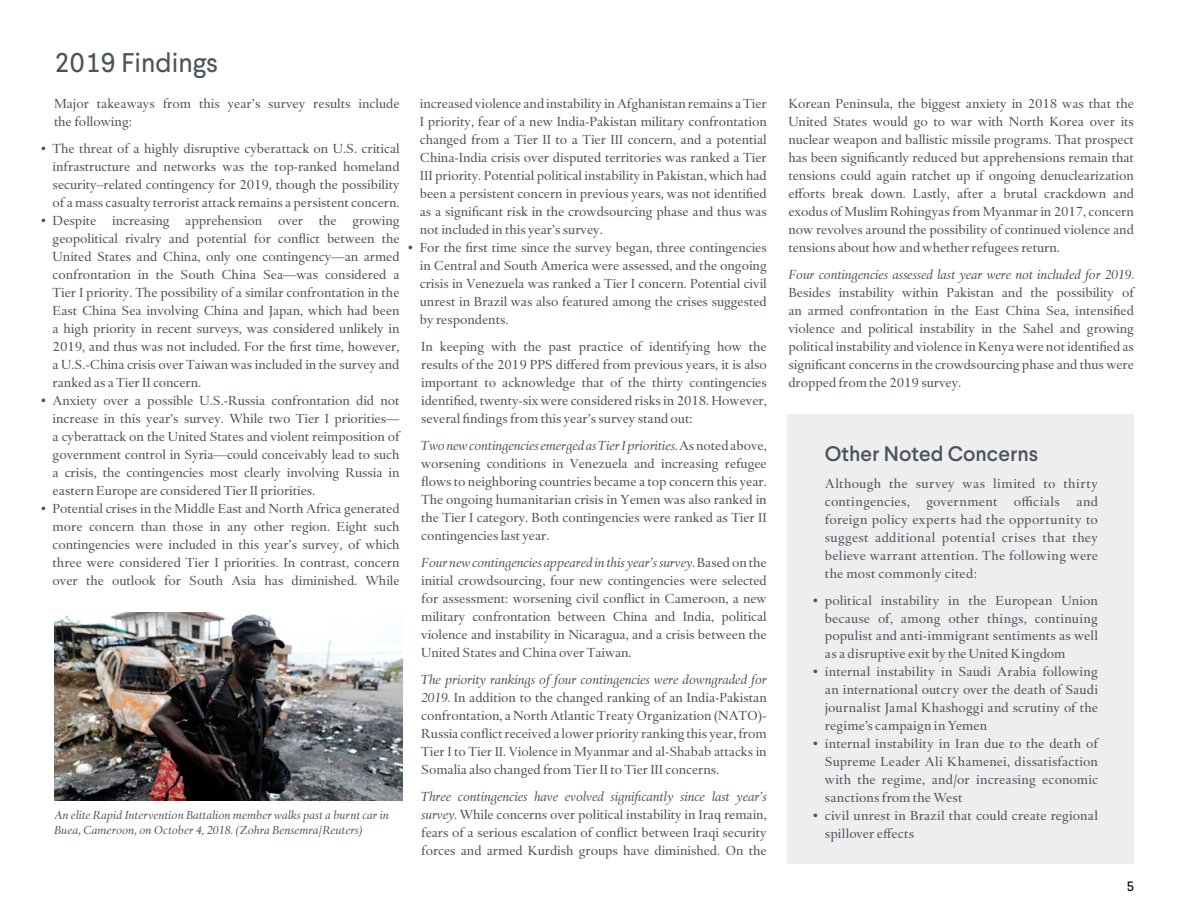
<style>
.page{position:relative;width:1188px;height:918px;background:#fff}
.page>*{position:absolute;margin:0;border:0;box-sizing:border-box;transform-origin:0 0}
.t1{font:27px "Larsseit";color:#4b535d}
.t2{font:500 21px "Larsseit";color:#4b535d}
.t3{font:13.5px/18px "Haarlemmer MT Pro";letter-spacing:-.005em;color:#4b535d;text-align:justify}
.t4{font:italic 13.5px "Haarlemmer MT Pro";letter-spacing:-.005em;color:#4b535d}
.t5{font:13.5px "Larsseit";color:#000}
.t6{font:italic 12px/15px "Haarlemmer MT Pro";color:#4c545e}
.s1{font-style:italic}
</style>
<div class="page">
<img style="left:54px;top:612px;width:348px;height:189px">
<div style="left:787px;top:414px;width:347px;height:450px;background:#eee"></div>
<h1 class="t1" style="left:54px;top:46px;width:166px">2019 Findings</h1>
<p class="t3" style="left:54px;top:95px;width:347px">Major takeaways from this year’s survey results include the following:</p>
<p class="t3" style="left:53px;top:140px;width:349px;text-indent:-13px">• The threat of a highly disruptive cyberattack on U.S. critical infrastructure and networks was the top-ranked homeland security–related contingency for 2019, though the possibility of a mass casualty terrorist attack remains a persistent concern.</p>
<p class="t3" style="left:53px;top:212px;width:348px;text-indent:-13px">• Despite increasing apprehension over the growing geopolitical rivalry and potential for conflict between the United States and China, only one contingency—an armed confrontation in the South China Sea—was considered a Tier I priority. The possibility of a similar confrontation in the East China Sea involving China and Japan, which had been a high priority in recent surveys, was considered unlikely in 2019, and thus was not included. For the first time, however, a U.S.-China crisis over Taiwan was included in the survey and ranked as a Tier II concern.</p>
<p class="t3" style="left:53px;top:392px;width:348px;text-indent:-13px">• Anxiety over a possible U.S.-Russia confrontation did not increase in this year’s survey. While two Tier I priorities–– a cyberattack on the United States and violent reimposition of government control in Syria––could conceivably lead to such a crisis, the contingencies most clearly involving Russia in eastern Europe are considered Tier II priorities.</p>
<p class="t3" style="left:53px;top:500px;width:348px;text-indent:-13px">• Potential crises in the Middle East and North Africa generated more concern than those in any other region. Eight such contingencies were included in this year’s survey, of which three were considered Tier I priorities. In contrast, concern over the outlook for South Asia has diminished. While</p>
<p class="t3" style="left:420px;top:95px;width:349px">increased violence and instability in Afghanistan remains a Tier I priority, fear of a new India-Pakistan military confrontation changed from a Tier II to a Tier III concern, and a potential China-India crisis over disputed territories was ranked a Tier III priority. Potential political instability in Pakistan, which had been a persistent concern in previous years, was not identified as a significant risk in the crowdsourcing phase and thus was not included in this year’s survey.</p>
<p class="t3" style="left:420px;top:239px;width:348px;text-indent:-13px">• For the first time since the survey began, three contingencies in Central and South America were assessed, and the ongoing crisis in Venezuela was ranked a Tier I concern. Potential civil unrest in Brazil was also featured among the crises suggested by respondents.</p>
<p class="t3" style="left:421px;top:338px;width:347px">In keeping with the past practice of identifying how the results of the 2019 PPS differed from previous years, it is also important to acknowledge that of the thirty contingencies identified, twenty-six were considered risks in 2018. However, several findings from this year’s survey stand out:</p>
<p class="t3" style="left:421px;top:437px;width:347px"><span class="s1">Two new contingencies emerged as Tier I priorities.</span> As noted above, worsening conditions in Venezuela and increasing refugee flows to neighboring countries became a top concern this year.<br>The ongoing humanitarian crisis in Yemen was also ranked in the Tier I category. Both contingencies were ranked as Tier II contingencies last year.</p>
<p class="t3" style="left:421px;top:554px;width:347px"><span class="s1">Four new contingencies appeared in this year’s survey.</span> Based on the initial crowdsourcing, four new contingencies were selected for assessment: worsening civil conflict in Cameroon, a new military confrontation between China and India, political violence and instability in Nicaragua, and a crisis between the United States and China over Taiwan.</p>
<p class="t3" style="left:421px;top:671px;width:347px"><span class="s1">The priority rankings of four contingencies were downgraded for 2019.</span> In addition to the changed ranking of an India-Pakistan confrontation, a North Atlantic Treaty Organization (NATO)- Russia conflict received a lower priority ranking this year, from Tier I to Tier II. Violence in Myanmar and al-Shabab attacks in Somalia also changed from Tier II to Tier III concerns.</p>
<p class="t3" style="left:421px;top:788px;width:347px"><span class="s1">Three contingencies have evolved significantly since last year’s survey.</span> While concerns over political instability in Iraq remain, fears of a serious escalation of conflict between Iraqi security forces and armed Kurdish groups have diminished. On the</p>
<p class="t6" style="left:54px;top:808px;width:336px">An elite Rapid Intervention Battalion member walks past a burnt car in<br>Buea, Cameroon, on October 4, 2018. (Zohra Bensemra/Reuters)</p>
<p class="t3" style="left:788px;top:95px;width:347px">Korean Peninsula, the biggest anxiety in 2018 was that the United States would go to war with North Korea over its nuclear weapon and ballistic missile programs. That prospect has been significantly reduced but apprehensions remain that tensions could again ratchet up if ongoing denuclearization efforts break down. Lastly, after a brutal crackdown and exodus of Muslim Rohingyas from Myanmar in 2017, concern now revolves around the possibility of continued violence and tensions about how and whether refugees return.</p>
<p class="t4" style="left:788px;top:267px;width:347px">Four contingencies assessed last year were not included for 2019.</p>
<p class="t3" style="left:788px;top:284px;width:347px">Besides instability within Pakistan and the possibility of an armed confrontation in the East China Sea, intensified violence and political instability in the Sahel and growing political instability and violence in Kenya were not identified as significant concerns in the crowdsourcing phase and thus were dropped from the 2019 survey.</p>
<h2 class="t2" style="left:825px;top:440px;width:215px">Other Noted Concerns</h2>
<p class="t3" style="left:825px;top:474px;width:275px">Although the survey was limited to thirty contingencies, government officials and foreign policy experts had the opportunity to suggest additional potential crises that they believe warrant attention. The following were the most commonly cited:</p>
<p class="t3" style="left:825px;top:591px;width:275px;text-indent:-13px">• political instability in the European Union because of, among other things, continuing populist and anti-immigrant sentiments as well as a disruptive exit by the United Kingdom</p>
<p class="t3" style="left:825px;top:663px;width:275px;text-indent:-13px">• internal instability in Saudi Arabia following an international outcry over the death of Saudi journalist Jamal Khashoggi and scrutiny of the regime’s campaign in Yemen</p>
<p class="t3" style="left:825px;top:735px;width:275px;text-indent:-13px">• internal instability in Iran due to the death of Supreme Leader Ali Khamenei, dissatisfaction with the regime, and/or increasing economic sanctions from the West</p>
<p class="t3" style="left:825px;top:807px;width:275px;text-indent:-13px">• civil unrest in Brazil that could create regional spillover effects</p>
<p class="t5" style="left:1127px;top:878px;width:9px">5</p>
</div>
